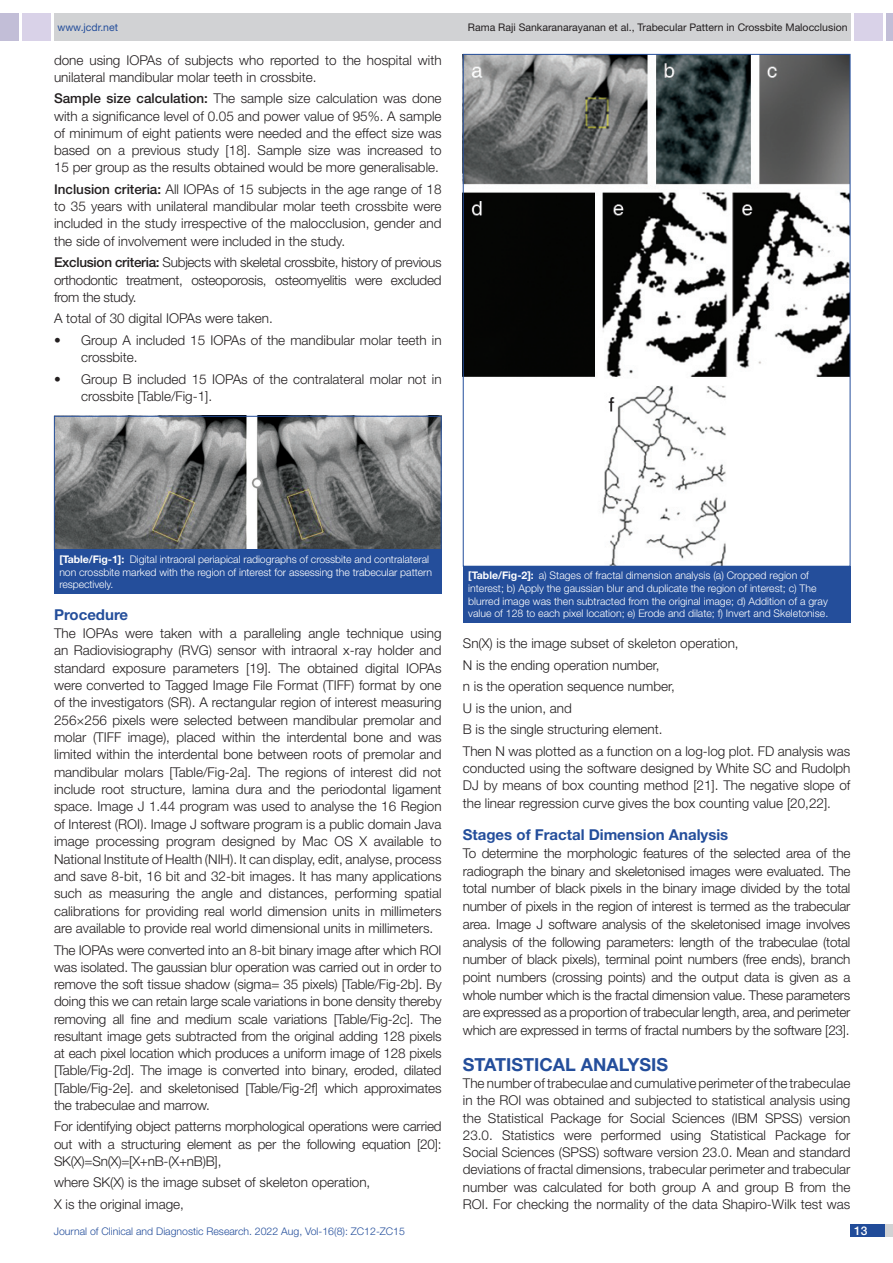
<style>
.page{position:relative;width:893px;height:1263px;background:#fff}
.page>*{position:absolute;margin:0;border:0;box-sizing:border-box;transform-origin:0 0}
.Heading{font:700 18px "Helvetica Neue";color:#244e9b}
.HEAD_2{font:700 15px "Helvetica Neue";color:#244e9b}
.Body_text{font:300 13.5px/17.2px "Helvetica Neue";color:#231f20;text-align:justify}
.Bullet__sub{font:300 13.5px/17.2px "Helvetica Neue";color:#231f20}
.t1{font:500 12px "Helvetica Neue";color:#fff}
.TABLE_FIG{font:300 10.5px/12.6px "Helvetica Neue";color:#fff}
.t2{font:10.5px "Helvetica Neue";color:#231f20}
.t3{font:300 10.5px "Helvetica Neue";color:#244e9b}
.t4{font:10.5px "Helvetica Neue";color:#244e9b}
.s1{font-weight:500}
.s2{font-weight:700}
</style>
<div class="page">
<div style="left:54px;top:13px;width:796px;height:28px;background:#d1d2d4"></div>
<div style="left:0;top:13px;width:19px;height:28px;background:#c2bed7"></div>
<div style="left:22px;top:13px;width:29px;height:28px;background:#d9d2e8"></div>
<div style="left:886px;top:13px;width:7px;height:28px;background:#c2bed7"></div>
<div style="left:854px;top:13px;width:29px;height:28px;background:#d9d2e8"></div>
<div style="left:850px;top:1224px;width:43px;height:13px;background:#d1d2d4"></div>
<div style="left:850px;top:1224px;width:35px;height:13px;background:#214c99"></div>
<img style="left:56px;top:418px;width:384px;height:130px">
<div style="left:54px;top:416px;width:388px;height:134px;border:1px solid #244e9b"></div>
<div style="left:54px;top:550px;width:388px;height:44px;background:#244e9b"></div>
<img style="left:465px;top:56px;width:383px;height:509px">
<div style="left:463px;top:566px;width:387px;height:56px;background:#244e9b"></div>
<p class="t4" style="left:57px;top:21px;width:62px">www.jcdr.net</p>
<p class="t2" style="left:468px;top:21px;width:381px">Rama Raji Sankaranarayanan et al., Trabecular Pattern in Crossbite Malocclusion</p>
<p class="Body_text" style="left:54px;top:51px;width:389px">done using IOPAs of subjects who reported to the hospital with unilateral mandibular molar teeth in crossbite.</p>
<p class="Body_text" style="left:54px;top:90px;width:389px"><span class="s1">Sample size calculation:</span> The sample size calculation was done with a significance level of 0.05 and power value of 95%. A sample of minimum of eight patients were needed and the effect size was based on a previous study [18]. Sample size was increased to 15 per group as the results obtained would be more generalisable.</p>
<p class="Body_text" style="left:54px;top:180px;width:389px"><span class="s1">Inclusion criteria:</span> All IOPAs of 15 subjects in the age range of 18 to 35 years with unilateral mandibular molar teeth crossbite were included in the study irrespective of the malocclusion, gender and the side of involvement were included in the study.</p>
<p class="Body_text" style="left:54px;top:254px;width:389px"><span class="s1">Exclusion criteria:</span> Subjects with skeletal crossbite, history of previous orthodontic treatment, osteoporosis, osteomyelitis were excluded from the study.</p>
<p class="Body_text" style="left:54px;top:310px;width:220px">A total of 30 digital IOPAs were taken.</p>
<p class="Bullet__sub" style="left:81px;top:331px;width:362px;text-indent:-27px"><span class="s1">•</span> Group A included 15 IOPAs of the mandibular molar teeth in crossbite.</p>
<p class="Bullet__sub" style="left:81px;top:370px;width:362px;text-indent:-27px"><span class="s1">•</span> Group B included 15 IOPAs of the contralateral molar not in crossbite [Table/Fig-1].</p>
<p class="TABLE_FIG" style="left:59px;top:553px;width:374px"><span class="s2">[Table/Fig-1]:</span> Digital intraoral periapical radiographs of crossbite and contralateral non crossbite marked with the region of interest for assessing the trabecular pattern respectively.</p>
<p class="HEAD_2" style="left:54px;top:606px;width:76px">Procedure</p>
<p class="Body_text" style="left:54px;top:624px;width:389px">The IOPAs were taken with a paralleling angle technique using an Radiovisiography (RVG) sensor with intraoral x-ray holder and standard exposure parameters [19]. The obtained digital IOPAs were converted to Tagged Image File Format (TIFF) format by one of the investigators (SR). A rectangular region of interest measuring 256×256 pixels were selected between mandibular premolar and molar (TIFF image), placed within the interdental bone and was limited within the interdental bone between roots of premolar and mandibular molars [Table/Fig-2a]. The regions of interest did not include root structure, lamina dura and the periodontal ligament space. Image J 1.44 program was used to analyse the 16 Region of Interest (ROI). Image J software program is a public domain Java image processing program designed by Mac OS X available to National Institute of Health (NIH). It can display, edit, analyse, process and save 8-bit, 16 bit and 32-bit images. It has many applications such as measuring the angle and distances, performing spatial calibrations for providing real world dimension units in millimeters are available to provide real world dimensional units in millimeters.</p>
<p class="Body_text" style="left:54px;top:941px;width:389px">The IOPAs were converted into an 8-bit binary image after which ROI was isolated. The gaussian blur operation was carried out in order to remove the soft tissue shadow (sigma= 35 pixels) [Table/Fig-2b]. By doing this we can retain large scale variations in bone density thereby removing all fine and medium scale variations [Table/Fig-2c]. The resultant image gets subtracted from the original adding 128 pixels at each pixel location which produces a uniform image of 128 pixels [Table/Fig-2d]. The image is converted into binary, eroded, dilated [Table/Fig-2e]. and skeletonised [Table/Fig-2f] which approximates the trabeculae and marrow.</p>
<p class="Body_text" style="left:54px;top:1117px;width:389px">For identifying object patterns morphological operations were carried out with a structuring element as per the following equation [20]:<br>SK(X)=Sn(X)=[X+nB-(X+nB)B],</p>
<p class="Body_text" style="left:54px;top:1173px;width:318px">where SK(X) is the image subset of skeleton operation,</p>
<p class="Body_text" style="left:54px;top:1195px;width:132px">X is the original image,</p>
<p class="TABLE_FIG" style="left:468px;top:569px;width:362px"><span class="s2">[Table/Fig-2]:</span> a) Stages of fractal dimension analysis (a) Cropped region of interest; b) Apply the gaussian blur and duplicate the region of interest; c) The blurred image was then subtracted from the original image; d) Addition of a gray value of 128 to each pixel location; e) Erode and dilate; f) Invert and Skeletonise.</p>
<p class="Body_text" style="left:463px;top:635px;width:277px">Sn(X) is the image subset of skeleton operation,</p>
<p class="Body_text" style="left:463px;top:656px;width:198px">N is the ending operation number,</p>
<p class="Body_text" style="left:463px;top:678px;width:214px">n is the operation sequence number,</p>
<p class="Body_text" style="left:463px;top:699px;width:111px">U is the union, and</p>
<p class="Body_text" style="left:463px;top:721px;width:201px">B is the single structuring element.</p>
<p class="Body_text" style="left:463px;top:742px;width:389px">Then N was plotted as a function on a log-log plot. FD analysis was conducted using the software designed by White SC and Rudolph DJ by means of box counting method [21]. The negative slope of the linear regression curve gives the box counting value [20,22].</p>
<p class="HEAD_2" style="left:463px;top:826px;width:267px">Stages of Fractal Dimension Analysis</p>
<p class="Body_text" style="left:463px;top:844px;width:389px;line-height:17.7px">To determine the morphologic features of the selected area of the radiograph the binary and skeletonised images were evaluated. The total number of black pixels in the binary image divided by the total number of pixels in the region of interest is termed as the trabecular area. Image J software analysis of the skeletonised image involves analysis of the following parameters: length of the trabeculae (total number of black pixels), terminal point numbers (free ends), branch point numbers (crossing points) and the output data is given as a whole number which is the fractal dimension value. These parameters are expressed as a proportion of trabecular length, area, and perimeter which are expressed in terms of fractal numbers by the software [23].</p>
<p class="Heading" style="left:463px;top:1053px;width:207px">Statistical analysis</p>
<p class="Body_text" style="left:463px;top:1074px;width:389px">The number of trabeculae and cumulative perimeter of the trabeculae in the ROI was obtained and subjected to statistical analysis using the Statistical Package for Social Sciences (IBM SPSS) version 23.0. Statistics were performed using Statistical Package for Social Sciences (SPSS) software version 23.0. Mean and standard deviations of fractal dimensions, trabecular perimeter and trabecular number was calculated for both group A and group B from the ROI. For checking the normality of the data Shapiro-Wilk test was</p>
<p class="t3" style="left:54px;top:1225px;width:353px">Journal of Clinical and Diagnostic Research. 2022 Aug, Vol-16(8): ZC12-ZC15</p>
<p class="t1" style="left:854px;top:1223px;width:15px">13</p>
</div>
